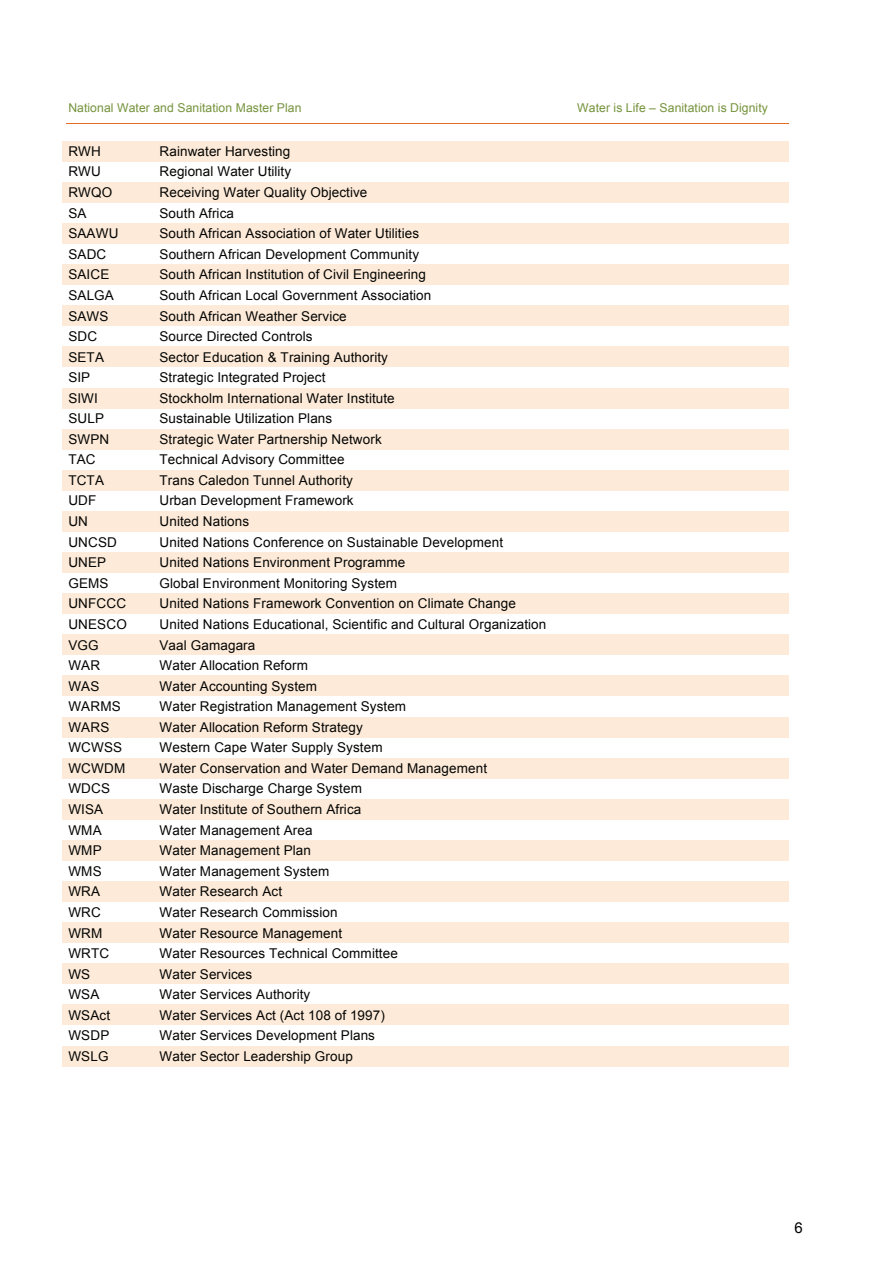
<style>
.page{position:relative;width:893px;height:1263px;background:#fff}
.page>*{position:absolute;margin:0;border:0;box-sizing:border-box;transform-origin:0 0}
.t1{font:15px "Arial";color:#000}
.t2{font:13.5px "Arial";letter-spacing:.01em;color:#040503}
.t3{font:12.15px "Arial";letter-spacing:.01em;color:#75933c}
</style>
<div class="page">
<hr style="left:66px;top:123px;width:723px;height:1px;background:#e36c25">
<div style="left:63px;top:141px;width:89px;height:21px;background:#fdead9"></div>
<div style="left:152px;top:141px;width:637px;height:21px;background:#fdead9"></div>
<div style="left:63px;top:182px;width:89px;height:21px;background:#fdead9"></div>
<div style="left:152px;top:182px;width:637px;height:21px;background:#fdead9"></div>
<div style="left:63px;top:223px;width:89px;height:21px;background:#fdead9"></div>
<div style="left:152px;top:223px;width:637px;height:21px;background:#fdead9"></div>
<div style="left:63px;top:264px;width:89px;height:21px;background:#fdead9"></div>
<div style="left:152px;top:264px;width:637px;height:21px;background:#fdead9"></div>
<div style="left:63px;top:305px;width:89px;height:21px;background:#fdead9"></div>
<div style="left:152px;top:305px;width:637px;height:21px;background:#fdead9"></div>
<div style="left:63px;top:347px;width:89px;height:20px;background:#fdead9"></div>
<div style="left:152px;top:347px;width:637px;height:20px;background:#fdead9"></div>
<div style="left:63px;top:388px;width:89px;height:20px;background:#fdead9"></div>
<div style="left:152px;top:388px;width:637px;height:20px;background:#fdead9"></div>
<div style="left:63px;top:429px;width:89px;height:20px;background:#fdead9"></div>
<div style="left:152px;top:429px;width:637px;height:20px;background:#fdead9"></div>
<div style="left:63px;top:470px;width:89px;height:21px;background:#fdead9"></div>
<div style="left:152px;top:470px;width:637px;height:21px;background:#fdead9"></div>
<div style="left:63px;top:511px;width:89px;height:21px;background:#fdead9"></div>
<div style="left:152px;top:511px;width:637px;height:21px;background:#fdead9"></div>
<div style="left:63px;top:552px;width:89px;height:21px;background:#fdead9"></div>
<div style="left:152px;top:552px;width:637px;height:21px;background:#fdead9"></div>
<div style="left:63px;top:593px;width:89px;height:21px;background:#fdead9"></div>
<div style="left:152px;top:593px;width:637px;height:21px;background:#fdead9"></div>
<div style="left:63px;top:634px;width:89px;height:21px;background:#fdead9"></div>
<div style="left:152px;top:634px;width:637px;height:21px;background:#fdead9"></div>
<div style="left:63px;top:676px;width:89px;height:20px;background:#fdead9"></div>
<div style="left:152px;top:676px;width:637px;height:20px;background:#fdead9"></div>
<div style="left:63px;top:717px;width:89px;height:20px;background:#fdead9"></div>
<div style="left:152px;top:717px;width:637px;height:20px;background:#fdead9"></div>
<div style="left:63px;top:758px;width:89px;height:20px;background:#fdead9"></div>
<div style="left:152px;top:758px;width:637px;height:20px;background:#fdead9"></div>
<div style="left:63px;top:799px;width:89px;height:21px;background:#fdead9"></div>
<div style="left:152px;top:799px;width:637px;height:21px;background:#fdead9"></div>
<div style="left:63px;top:840px;width:89px;height:21px;background:#fdead9"></div>
<div style="left:152px;top:840px;width:637px;height:21px;background:#fdead9"></div>
<div style="left:63px;top:881px;width:89px;height:21px;background:#fdead9"></div>
<div style="left:152px;top:881px;width:637px;height:21px;background:#fdead9"></div>
<div style="left:63px;top:922px;width:89px;height:21px;background:#fdead9"></div>
<div style="left:152px;top:922px;width:637px;height:21px;background:#fdead9"></div>
<div style="left:63px;top:963px;width:89px;height:21px;background:#fdead9"></div>
<div style="left:152px;top:963px;width:637px;height:21px;background:#fdead9"></div>
<div style="left:63px;top:1004px;width:89px;height:21px;background:#fdead9"></div>
<div style="left:152px;top:1004px;width:637px;height:21px;background:#fdead9"></div>
<div style="left:63px;top:1046px;width:89px;height:20px;background:#fdead9"></div>
<div style="left:152px;top:1046px;width:637px;height:20px;background:#fdead9"></div>
<p class="t3" style="left:68px;top:100px;width:235px">National Water and Sanitation Master Plan</p>
<p class="t3" style="left:577px;top:100px;width:192px">Water is Life – Sanitation is Dignity</p>
<p class="t2" style="left:68px;top:142px;width:34px">RWH</p>
<p class="t2" style="left:159px;top:142px;width:132px">Rainwater Harvesting</p>
<p class="t2" style="left:68px;top:163px;width:34px">RWU</p>
<p class="t2" style="left:159px;top:163px;width:133px">Regional Water Utility</p>
<p class="t2" style="left:68px;top:184px;width:46px">RWQO</p>
<p class="t2" style="left:159px;top:184px;width:209px">Receiving Water Quality Objective</p>
<p class="t2" style="left:68px;top:204px;width:20px">SA</p>
<p class="t2" style="left:159px;top:204px;width:76px">South Africa</p>
<p class="t2" style="left:68px;top:225px;width:52px">SAAWU</p>
<p class="t2" style="left:159px;top:225px;width:261px">South African Association of Water Utilities</p>
<p class="t2" style="left:68px;top:245px;width:39px">SADC</p>
<p class="t2" style="left:160px;top:245px;width:261px">Southern African Development Community</p>
<p class="t2" style="left:68px;top:266px;width:42px">SAICE</p>
<p class="t2" style="left:159px;top:266px;width:268px">South African Institution of Civil Engineering</p>
<p class="t2" style="left:68px;top:286px;width:47px">SALGA</p>
<p class="t2" style="left:159px;top:286px;width:273px">South African Local Government Association</p>
<p class="t2" style="left:68px;top:307px;width:42px">SAWS</p>
<p class="t2" style="left:159px;top:307px;width:189px">South African Weather Service</p>
<p class="t2" style="left:68px;top:327px;width:30px">SDC</p>
<p class="t2" style="left:159px;top:327px;width:154px">Source Directed Controls</p>
<p class="t2" style="left:68px;top:348px;width:37px">SETA</p>
<p class="t2" style="left:159px;top:348px;width:230px">Sector Education &amp; Training Authority</p>
<p class="t2" style="left:68px;top:368px;width:23px">SIP</p>
<p class="t2" style="left:159px;top:368px;width:167px">Strategic Integrated Project</p>
<p class="t2" style="left:68px;top:389px;width:31px">SIWI</p>
<p class="t2" style="left:159px;top:389px;width:237px">Stockholm International Water Institute</p>
<p class="t2" style="left:68px;top:410px;width:37px">SULP</p>
<p class="t2" style="left:159px;top:410px;width:174px">Sustainable Utilization Plans</p>
<p class="t2" style="left:68px;top:430px;width:42px">SWPN</p>
<p class="t2" style="left:159px;top:430px;width:224px">Strategic Water Partnership Network</p>
<p class="t2" style="left:68px;top:451px;width:29px">TAC</p>
<p class="t2" style="left:160px;top:451px;width:186px">Technical Advisory Committee</p>
<p class="t2" style="left:68px;top:471px;width:37px">TCTA</p>
<p class="t2" style="left:159px;top:471px;width:195px">Trans Caledon Tunnel Authority</p>
<p class="t2" style="left:68px;top:492px;width:30px">UDF</p>
<p class="t2" style="left:160px;top:492px;width:196px">Urban Development Framework</p>
<p class="t2" style="left:68px;top:513px;width:21px">UN</p>
<p class="t2" style="left:159px;top:513px;width:91px">United Nations</p>
<p class="t2" style="left:68px;top:533px;width:50px">UNCSD</p>
<p class="t2" style="left:159px;top:533px;width:345px">United Nations Conference on Sustainable Development</p>
<p class="t2" style="left:68px;top:554px;width:39px">UNEP</p>
<p class="t2" style="left:159px;top:554px;width:247px">United Nations Environment Programme</p>
<p class="t2" style="left:68px;top:574px;width:42px">GEMS</p>
<p class="t2" style="left:159px;top:574px;width:239px">Global Environment Monitoring System</p>
<p class="t2" style="left:68px;top:595px;width:59px">UNFCCC</p>
<p class="t2" style="left:159px;top:595px;width:358px">United Nations Framework Convention on Climate Change</p>
<p class="t2" style="left:68px;top:615px;width:60px">UNESCO</p>
<p class="t2" style="left:159px;top:615px;width:388px">United Nations Educational, Scientific and Cultural Organization</p>
<p class="t2" style="left:68px;top:636px;width:32px">VGG</p>
<p class="t2" style="left:159px;top:636px;width:97px">Vaal Gamagara</p>
<p class="t2" style="left:68px;top:656px;width:33px">WAR</p>
<p class="t2" style="left:159px;top:656px;width:150px">Water Allocation Reform</p>
<p class="t2" style="left:68px;top:677px;width:33px">WAS</p>
<p class="t2" style="left:159px;top:677px;width:159px">Water Accounting System</p>
<p class="t2" style="left:68px;top:697px;width:54px">WARMS</p>
<p class="t2" style="left:159px;top:697px;width:248px">Water Registration Management System</p>
<p class="t2" style="left:68px;top:718px;width:42px">WARS</p>
<p class="t2" style="left:159px;top:718px;width:205px">Water Allocation Reform Strategy</p>
<p class="t2" style="left:68px;top:739px;width:55px">WCWSS</p>
<p class="t2" style="left:159px;top:739px;width:225px">Western Cape Water Supply System</p>
<p class="t2" style="left:68px;top:759px;width:58px">WCWDM</p>
<p class="t2" style="left:159px;top:759px;width:329px">Water Conservation and Water Demand Management</p>
<p class="t2" style="left:68px;top:780px;width:43px">WDCS</p>
<p class="t2" style="left:159px;top:780px;width:204px">Waste Discharge Charge System</p>
<p class="t2" style="left:68px;top:800px;width:36px">WISA</p>
<p class="t2" style="left:159px;top:800px;width:203px">Water Institute of Southern Africa</p>
<p class="t2" style="left:68px;top:821px;width:35px">WMA</p>
<p class="t2" style="left:160px;top:821px;width:155px">Water Management Area</p>
<p class="t2" style="left:68px;top:842px;width:35px">WMP</p>
<p class="t2" style="left:159px;top:842px;width:153px">Water Management Plan</p>
<p class="t2" style="left:68px;top:862px;width:35px">WMS</p>
<p class="t2" style="left:160px;top:862px;width:171px">Water Management System</p>
<p class="t2" style="left:68px;top:883px;width:33px">WRA</p>
<p class="t2" style="left:159px;top:883px;width:124px">Water Research Act</p>
<p class="t2" style="left:68px;top:903px;width:34px">WRC</p>
<p class="t2" style="left:159px;top:903px;width:180px">Water Research Commission</p>
<p class="t2" style="left:68px;top:924px;width:36px">WRM</p>
<p class="t2" style="left:159px;top:924px;width:184px">Water Resource Management</p>
<p class="t2" style="left:68px;top:944px;width:42px">WRTC</p>
<p class="t2" style="left:159px;top:944px;width:240px">Water Resources Technical Committee</p>
<p class="t2" style="left:68px;top:965px;width:23px">WS</p>
<p class="t2" style="left:159px;top:965px;width:94px">Water Services</p>
<p class="t2" style="left:68px;top:985px;width:33px">WSA</p>
<p class="t2" style="left:159px;top:985px;width:152px">Water Services Authority</p>
<p class="t2" style="left:68px;top:1006px;width:43px">WSAct</p>
<p class="t2" style="left:159px;top:1006px;width:227px">Water Services Act (Act 108 of 1997)</p>
<p class="t2" style="left:68px;top:1026px;width:42px">WSDP</p>
<p class="t2" style="left:159px;top:1026px;width:217px">Water Services Development Plans</p>
<p class="t2" style="left:68px;top:1047px;width:42px">WSLG</p>
<p class="t2" style="left:159px;top:1047px;width:195px">Water Sector Leadership Group</p>
<p class="t1" style="left:794px;top:1218px;width:10px">6</p>
</div>
